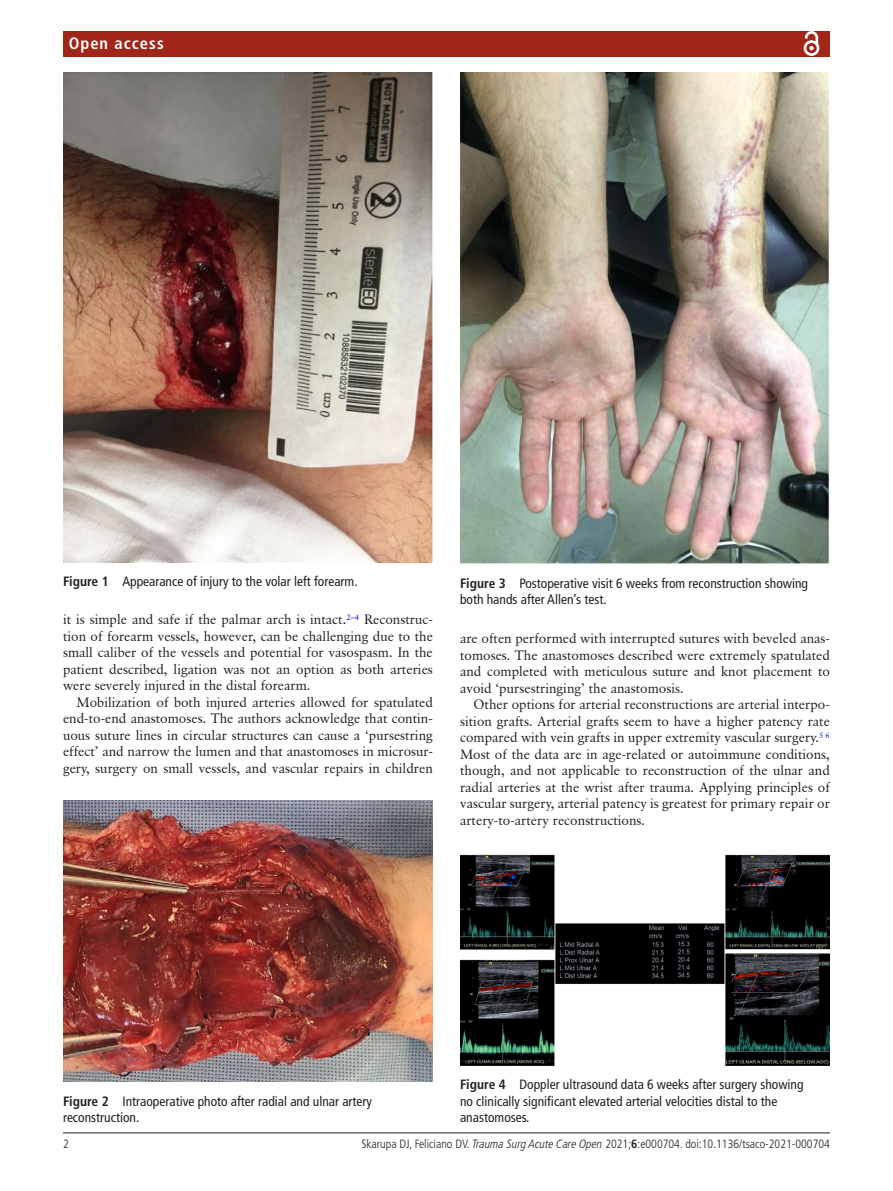
<style>
.page{position:relative;width:893px;height:1191px;background:#fff}
.page>*{position:absolute;margin:0;border:0;box-sizing:border-box;transform-origin:0 0}
.t1{font:700 condensed 16.5px "Frutiger LT Std";letter-spacing:.065em;color:#fff}
.t2{font:13.5px/16.5px "Classical Garamond BT";color:#231f20;text-align:justify}
.t3{font:condensed 13.5px/16.5px "Frutiger LT Pro";color:#231f20}
.t4{font:300 condensed 12px "Frutiger LT Pro";color:#231f20}
.s1{font-weight:700}
.s2{font-style:italic}
</style>
<div class="page">
<hr style="left:63px;top:1132px;width:767px;height:1px;background:#231f20">
<div style="left:63px;top:31px;width:767px;height:25px;background:#a12618"></div>
<svg style="left:802px;top:31px;width:19px;height:26px"></svg>
<img style="left:63px;top:72px;width:370px;height:490px">
<img style="left:63px;top:800px;width:370px;height:281px">
<img style="left:460px;top:72px;width:370px;height:491px">
<img style="left:460px;top:854px;width:370px;height:211px">
<p class="t1" style="left:69px;top:34px;width:97px">Open access</p>
<p class="t3" style="left:63px;top:573px;width:296px"><span class="s1">Figure 1</span> Appearance of injury to the volar left forearm.</p>
<p class="t2" style="left:63px;top:611px;width:371px">it is simple and safe if the palmar arch is intact.<sup>2–4</sup> Reconstruc&shy;tion of forearm vessels, however, can be challenging due to the small caliber of the vessels and potential for vasospasm. In the patient described, ligation was not an option as both arteries were severely injured in the distal forearm.</p>
<p class="t2" style="left:63px;top:693px;width:371px;text-indent:14px">Mobilization of both injured arteries allowed for spatulated end-to-end anastomoses. The authors acknowledge that contin&shy;uous suture lines in circular structures can cause a ‘pursestring effect’ and narrow the lumen and that anastomoses in microsur&shy;gery, surgery on small vessels, and vascular repairs in children</p>
<p class="t3" style="left:460px;top:575px;width:350px"><span class="s1">Figure 3</span> Postoperative visit 6 weeks from reconstruction showing both hands after Allen’s test.</p>
<p class="t2" style="left:460px;top:630px;width:371px">are often performed with interrupted sutures with beveled anas&shy;tomoses. The anastomoses described were extremely spatulated and completed with meticulous suture and knot placement to avoid ‘pursestringing’ the anastomosis.</p>
<p class="t2" style="left:460px;top:696px;width:371px;text-indent:14px">Other options for arterial reconstructions are arterial interpo&shy;sition grafts. Arterial grafts seem to have a higher patency rate compared with vein grafts in upper extremity vascular surgery.<sup>5</sup> <sup>6<br></sup>Most of the data are in age-related or autoimmune conditions, though, and not applicable to reconstruction of the ulnar and radial arteries at the wrist after trauma. Applying principles of vascular surgery, arterial patency is greatest for primary repair or artery-to-artery reconstructions.</p>
<p class="t3" style="left:63px;top:1092px;width:311px"><span class="s1">Figure 2</span> Intraoperative photo after radial and ulnar artery reconstruction.</p>
<p class="t3" style="left:460px;top:1076px;width:345px"><span class="s1">Figure 4</span> Doppler ultrasound data 6 weeks after surgery showing no clinically significant elevated arterial velocities distal to the anastomoses.</p>
<p class="t4" style="left:63px;top:1136px;width:7px">2</p>
<p class="t4" style="left:361px;top:1136px;width:470px">Skarupa DJ, Feliciano DV. <span class="s2">Trauma Surg Acute Care Open</span> 2021;<span class="s1">6</span>:e000704. doi:10.1136/tsaco-2021-000704</p>
</div>
